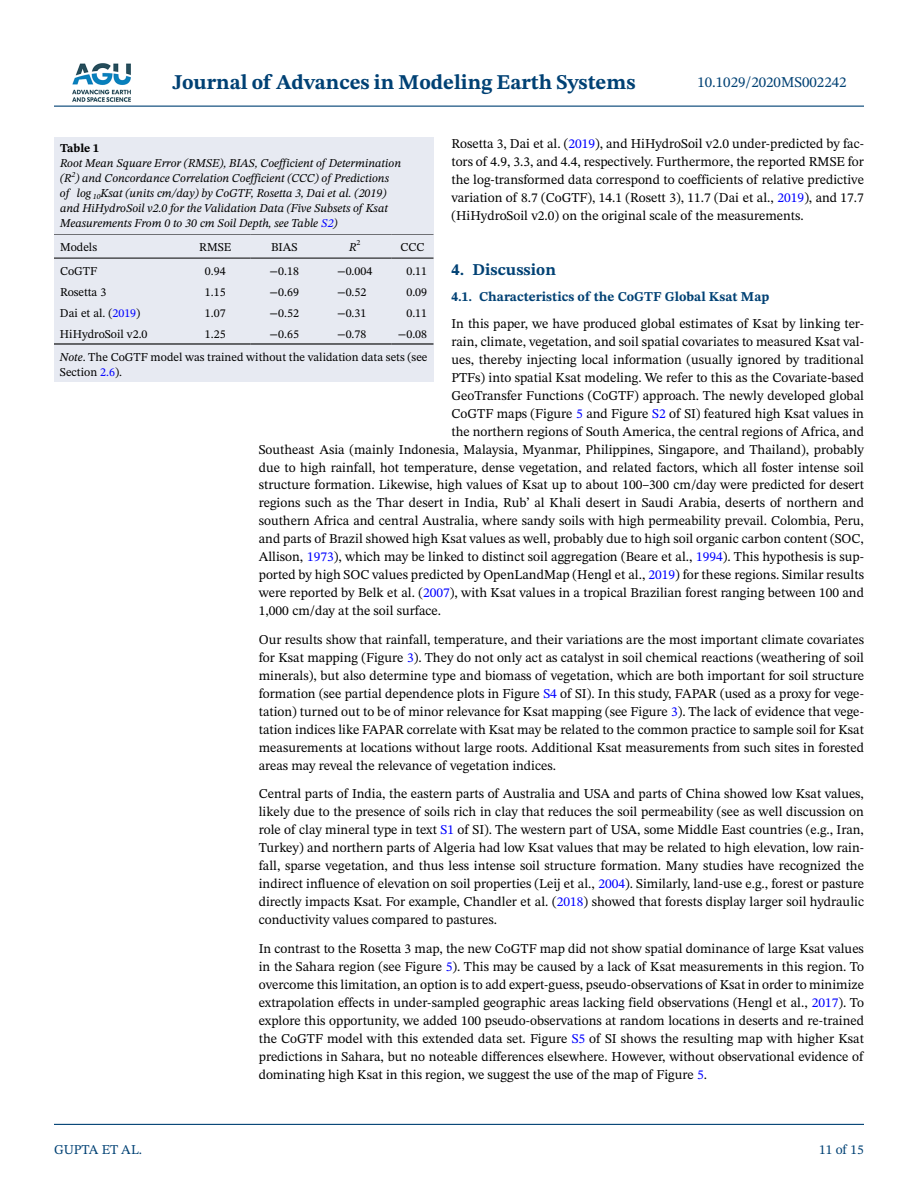
<style>
.page{position:relative;width:918px;height:1188px;background:#fff}
.page>*{position:absolute;margin:0;border:0;box-sizing:border-box;transform-origin:0 0}
.t1{font:700 21px "STIX Two Text";color:#004174}
.t2{font:700 16.5px "STIX Two Text";color:#004174}
.t3{font:15px "STIX Two Text";color:#004174}
.t4{font:13.5px/18px "STIX Two Text";color:#000;text-align:justify}
.t5{font:700 13.5px "STIX Two Text";color:#004174}
.t6{font:13.5px "STIX Two Text";color:#004174}
.t7{font:italic 12px/15px "STIX Two Text";color:#000}
.t8{font:12px/22.6px "STIX Two Text";color:#000;text-align:right}
.t9{font:700 12px "STIX Two Text";color:#000}
.s1{color:#00f}
.s2{font-style:italic}
</style>
<div class="page">
<hr style="left:54px;top:106px;width:810px;height:1px;background:#004174">
<hr style="left:54px;top:1124px;width:810px;height:1px;background:#004174">
<img style="left:72px;top:63px;width:59px;height:39px">
<div style="left:54px;top:233px;width:380px;height:149px;background:#e7eaf2"></div>
<hr style="left:54px;top:233px;width:126px;height:2px;background:#000">
<hr style="left:54px;top:258px;width:126px;height:1px;background:#000">
<hr style="left:180px;top:233px;width:70px;height:2px;background:#000">
<hr style="left:180px;top:258px;width:70px;height:1px;background:#000">
<hr style="left:250px;top:233px;width:68px;height:2px;background:#000">
<hr style="left:250px;top:258px;width:68px;height:1px;background:#000">
<hr style="left:318px;top:233px;width:74px;height:2px;background:#000">
<hr style="left:318px;top:258px;width:74px;height:1px;background:#000">
<hr style="left:392px;top:233px;width:42px;height:2px;background:#000">
<hr style="left:392px;top:258px;width:42px;height:1px;background:#000">
<hr style="left:54px;top:343px;width:126px;height:2px;background:#000">
<hr style="left:180px;top:343px;width:70px;height:2px;background:#000">
<hr style="left:250px;top:343px;width:68px;height:2px;background:#000">
<hr style="left:318px;top:343px;width:74px;height:2px;background:#000">
<hr style="left:392px;top:343px;width:42px;height:2px;background:#000">
<div style="left:54px;top:137px;width:380px;height:96px;background:#e7eaf2"></div>
<h1 class="t1" style="left:172px;top:67px;width:465px">Journal of Advances in Modeling Earth Systems</h1>
<p class="t3" style="left:697px;top:72px;width:151px">10.1029/2020MS002242</p>
<p class="t9" style="left:60px;top:140px;width:41px">Table 1</p>
<p class="t7" style="left:60px;top:156px;width:343px">Root Mean Square Error (RMSE), BIAS, Coefficient of Determination (R<sup>2</sup>) and Concordance Correlation Coefficient (CCC) of Predictions of log <sub>10</sub>Ksat (units cm/day) by CoGTF, Rosetta 3, Dai et al. (2019) and HiHydroSoil v2.0 for the Validation Data (Five Subsets of Ksat Measurements From 0 to 30 cm Soil Depth, see Table <span class="s1">S2</span>)</p>
<p class="t4" style="left:452px;top:134px;width:414px">Rosetta 3, Dai et al. (<span class="s1">2019</span>), and HiHydroSoil v2.0 under-predicted by fac&shy;tors of 4.9, 3.3, and 4.4, respectively. Furthermore, the reported RMSE for the log-transformed data correspond to coefficients of relative predictive variation of 8.7 (CoGTF), 14.1 (Rosett 3), 11.7 (Dai et al., <span class="s1">2019</span>), and 17.7 (HiHydroSoil v2.0) on the original scale of the measurements.</p>
<p class="t8" style="left:60px;top:235px;width:39px">Models</p>
<p class="t8" style="left:199px;top:235px;width:34px">RMSE</p>
<p class="t8" style="left:271px;top:235px;width:28px">BIAS</p>
<p class="t7" style="left:349px;top:239px;width:13px">R<sup>2</sup></p>
<p class="t8" style="left:401px;top:235px;width:25px">CCC</p>
<p class="t8" style="left:60px;top:259px;width:39px">CoGTF</p>
<p class="t8" style="left:205px;top:259px;width:22px">0.94</p>
<p class="t8" style="left:270px;top:259px;width:31px">−0.18</p>
<p class="t8" style="left:337px;top:259px;width:37px">−0.004</p>
<p class="t8" style="left:406px;top:259px;width:22px">0.11</p>
<p class="t8" style="left:60px;top:280px;width:48px">Rosetta 3</p>
<p class="t8" style="left:205px;top:280px;width:22px">1.15</p>
<p class="t8" style="left:270px;top:280px;width:31px">−0.69</p>
<p class="t8" style="left:337px;top:280px;width:31px">−0.52</p>
<p class="t8" style="left:406px;top:280px;width:22px">0.09</p>
<p class="t8" style="left:60px;top:301px;width:82px">Dai et al. (<span class="s1">2019</span>)</p>
<p class="t8" style="left:205px;top:301px;width:22px">1.07</p>
<p class="t8" style="left:270px;top:301px;width:31px">−0.52</p>
<p class="t8" style="left:337px;top:301px;width:31px">−0.31</p>
<p class="t8" style="left:406px;top:301px;width:22px">0.11</p>
<p class="t8" style="left:60px;top:323px;width:89px">HiHydroSoil v2.0</p>
<p class="t8" style="left:205px;top:323px;width:22px">1.25</p>
<p class="t8" style="left:270px;top:323px;width:31px">−0.65</p>
<p class="t8" style="left:337px;top:323px;width:31px">−0.78</p>
<p class="t2" style="left:452px;top:258px;width:106px">4. Discussion</p>
<p class="t5" style="left:452px;top:286px;width:319px">4.1. Characteristics of the CoGTF Global Ksat Map</p>
<p class="t4" style="left:452px;top:314px;width:414px">In this paper, we have produced global estimates of Ksat by linking ter-</p>
<p class="t4" style="left:452px;top:332px;width:414px">rain, climate, vegetation, and soil spatial covariates to measured Ksat val-</p>
<p class="t4" style="left:452px;top:350px;width:414px">ues, thereby injecting local information (usually ignored by traditional</p>
<p class="t4" style="left:452px;top:368px;width:414px">PTFs) into spatial Ksat modeling. We refer to this as the Covariate-based</p>
<p class="t4" style="left:452px;top:386px;width:414px">GeoTransfer Functions (CoGTF) approach. The newly developed global</p>
<p class="t4" style="left:452px;top:404px;width:414px">CoGTF maps (Figure <span class="s1">5</span> and Figure <span class="s1">S2</span> of SI) featured high Ksat values in</p>
<p class="t4" style="left:452px;top:422px;width:414px">the northern regions of South America, the central regions of Africa, and</p>
<p class="t4" style="left:259px;top:440px;width:607px">Southeast Asia (mainly Indonesia, Malaysia, Myanmar, Philippines, Singapore, and Thailand), probably</p>
<p class="t4" style="left:259px;top:458px;width:607px">due to high rainfall, hot temperature, dense vegetation, and related factors, which all foster intense soil</p>
<p class="t4" style="left:259px;top:476px;width:607px">structure formation. Likewise, high values of Ksat up to about 100–300 cm/day were predicted for desert</p>
<p class="t4" style="left:259px;top:494px;width:607px">regions such as the Thar desert in India, Rub’ al Khali desert in Saudi Arabia, deserts of northern and</p>
<p class="t4" style="left:259px;top:512px;width:607px">southern Africa and central Australia, where sandy soils with high permeability prevail. Colombia, Peru,</p>
<p class="t4" style="left:259px;top:530px;width:607px">and parts of Brazil showed high Ksat values as well, probably due to high soil organic carbon content (SOC,</p>
<p class="t4" style="left:259px;top:548px;width:607px">Allison, <span class="s1">1973</span>), which may be linked to distinct soil aggregation (Beare et al., <span class="s1">1994</span>). This hypothesis is sup-</p>
<p class="t4" style="left:259px;top:566px;width:607px">ported by high SOC values predicted by OpenLandMap (Hengl et al., <span class="s1">2019</span>) for these regions. Similar results</p>
<p class="t4" style="left:259px;top:584px;width:607px">were reported by Belk et al. (<span class="s1">2007</span>), with Ksat values in a tropical Brazilian forest ranging between 100 and</p>
<p class="t4" style="left:259px;top:602px;width:184px">1,000 cm/day at the soil surface.</p>
<p class="t4" style="left:259px;top:630px;width:607px">Our results show that rainfall, temperature, and their variations are the most important climate covariates for Ksat mapping (Figure <span class="s1">3</span>). They do not only act as catalyst in soil chemical reactions (weathering of soil minerals), but also determine type and biomass of vegetation, which are both important for soil structure formation (see partial dependence plots in Figure <span class="s1">S4</span> of SI). In this study, FAPAR (used as a proxy for vege&shy;tation) turned out to be of minor relevance for Ksat mapping (see Figure <span class="s1">3</span>). The lack of evidence that vege&shy;tation indices like FAPAR correlate with Ksat may be related to the common practice to sample soil for Ksat measurements at locations without large roots. Additional Ksat measurements from such sites in forested areas may reveal the relevance of vegetation indices.</p>
<p class="t4" style="left:259px;top:785px;width:607px">Central parts of India, the eastern parts of Australia and USA and parts of China showed low Ksat values, likely due to the presence of soils rich in clay that reduces the soil permeability (see as well discussion on role of clay mineral type in text <span class="s1">S1</span> of SI). The western part of USA, some Middle East countries (e.g., Iran, Turkey) and northern parts of Algeria had low Ksat values that may be related to high elevation, low rain&shy;fall, sparse vegetation, and thus less intense soil structure formation. Many studies have recognized the indirect influence of elevation on soil properties (Leij et al., <span class="s1">2004</span>). Similarly, land-use e.g., forest or pasture directly impacts Ksat. For example, Chandler et al. (<span class="s1">2018</span>) showed that forests display larger soil hydraulic conductivity values compared to pastures.</p>
<p class="t4" style="left:259px;top:939px;width:607px">In contrast to the Rosetta 3 map, the new CoGTF map did not show spatial dominance of large Ksat values in the Sahara region (see Figure <span class="s1">5</span>). This may be caused by a lack of Ksat measurements in this region. To overcome this limitation, an option is to add expert-guess, pseudo-observations of Ksat in order to minimize extrapolation effects in under-sampled geographic areas lacking field observations (Hengl et al., <span class="s1">2017</span>). To explore this opportunity, we added 100 pseudo-observations at random locations in deserts and re-trained the CoGTF model with this extended data set. Figure <span class="s1">S5</span> of SI shows the resulting map with higher Ksat predictions in Sahara, but no noteable differences elsewhere. However, without observational evidence of dominating high Ksat in this region, we suggest the use of the map of Figure <span class="s1">5</span>.</p>
<p class="t8" style="left:60px;top:323px;width:369px">−0.08<br><span class="s2">Note</span>. The CoGTF model was trained without the validation data sets (see</p>
<p class="t8" style="left:60px;top:360px;width:64px">Section <span class="s1">2.6</span>).</p>
<p class="t6" style="left:54px;top:1140px;width:90px">GUPTA ET AL.</p>
<p class="t6" style="left:819px;top:1140px;width:46px">11 of 15</p>
</div>
